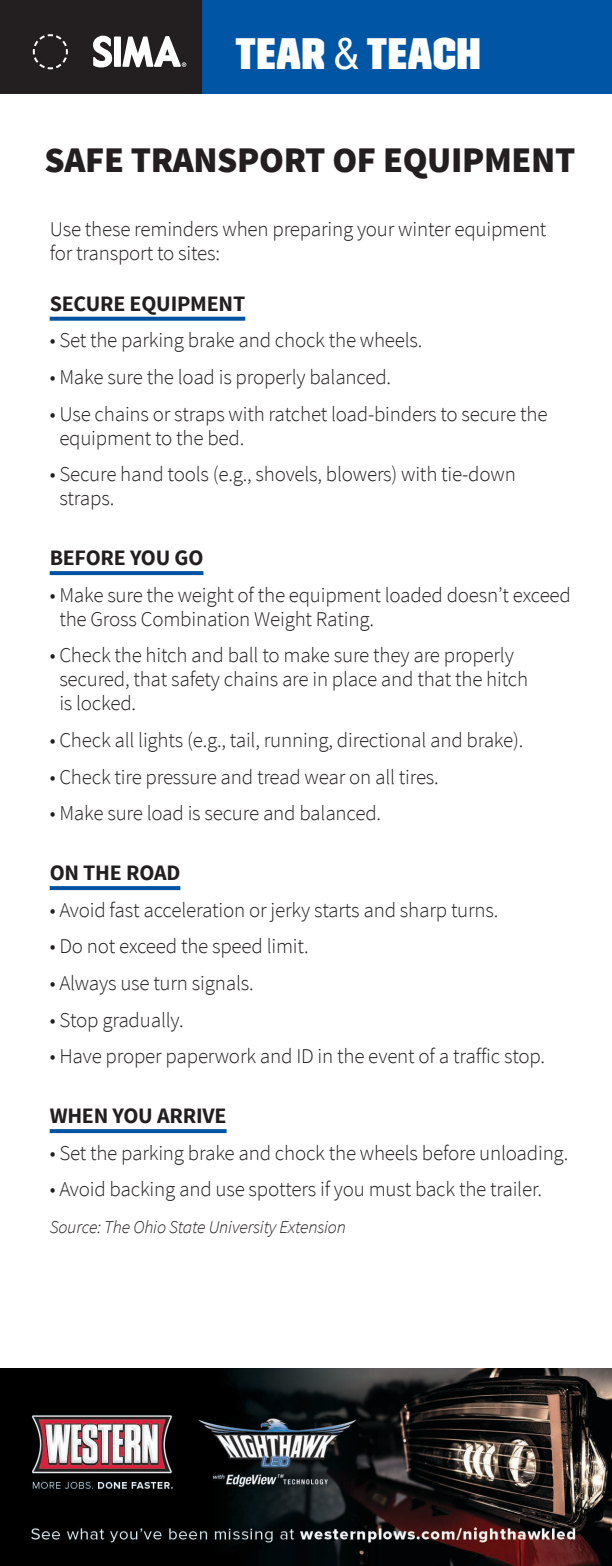
<style>
.page{position:relative;width:612px;height:1566px;background:#fff}
.page>*{position:absolute;margin:0;border:0;box-sizing:border-box;transform-origin:0 0}
.t1{font:semi-condensed 44px "Trim Poster";letter-spacing:.02em;color:#fff}
.t2{font:900 36px "Source Sans Pro";letter-spacing:-.01em;color:#231f20}
.t3{font:700 22px "Source Sans Pro";letter-spacing:-.01em;color:#231f20}
.t4{font:300 21px/24px "Source Sans Pro";letter-spacing:-.01em;color:#231f20}
.t5{font:italic 300 18px "Source Sans Pro";letter-spacing:-.01em;color:#231f20}
.s1{font-family:"Helvetica Neue LT Std";font-stretch:condensed}
</style>
<div class="page">
<svg style="left:50px;top:317px;width:195px;height:4px"></svg>
<svg style="left:50px;top:571px;width:153px;height:4px"></svg>
<svg style="left:50px;top:886px;width:130px;height:4px"></svg>
<svg style="left:50px;top:1129px;width:177px;height:4px"></svg>
<div style="left:0;top:0;width:202px;height:93px;background:#231f20"></div>
<svg style="left:93px;top:36px;width:19px;height:31px"></svg>
<div style="left:114px;top:37px;width:7px;height:30px;background:#fff"></div>
<svg style="left:122px;top:36px;width:64px;height:31px"></svg>
<div style="left:202px;top:0;width:410px;height:93px;background:#0055a4"></div>
<svg style="left:32px;top:34px;width:36px;height:36px"></svg>
<img style="left:0;top:1368px;width:612px;height:198px">
<h1 class="t1" style="left:236px;top:28px;width:246px">TEAR <span class="s1">&amp;</span> TEACH</h1>
<h2 class="t2" style="left:44px;top:137px;width:532px">SAFE TRANSPORT OF EQUIPMENT</h2>
<p class="t4" style="left:50px;top:217px;width:498px">Use these reminders when preparing your winter equipment for transport to sites:</p>
<p class="t3" style="left:50px;top:289px;width:197px">SECURE EQUIPMENT</p>
<p class="t4" style="left:50px;top:328px;width:374px">• Set the parking brake and chock the wheels.</p>
<p class="t4" style="left:50px;top:365px;width:343px">• Make sure the load is properly balanced.</p>
<p class="t4" style="left:59px;top:402px;width:490px;text-indent:-10px">• Use chains or straps with ratchet load-binders to secure the equipment to the bed.</p>
<p class="t4" style="left:59px;top:462px;width:458px;text-indent:-10px">• Secure hand tools (e.g., shovels, blowers) with tie-down straps.</p>
<p class="t3" style="left:50px;top:544px;width:155px">BEFORE YOU GO</p>
<p class="t4" style="left:59px;top:583px;width:513px;text-indent:-10px">• Make sure the weight of the equipment loaded doesn’t exceed the Gross Combination Weight Rating.</p>
<p class="t4" style="left:59px;top:643px;width:470px;text-indent:-10px">• Check the hitch and ball to make sure they are properly secured, that safety chains are in place and that the hitch is locked.</p>
<p class="t4" style="left:50px;top:728px;width:475px">• Check all lights (e.g., tail, running, directional and brake).</p>
<p class="t4" style="left:50px;top:765px;width:391px">• Check tire pressure and tread wear on all tires.</p>
<p class="t4" style="left:50px;top:801px;width:333px">• Make sure load is secure and balanced.</p>
<p class="t3" style="left:50px;top:859px;width:132px">ON THE ROAD</p>
<p class="t4" style="left:50px;top:898px;width:450px">• Avoid fast acceleration or jerky starts and sharp turns.</p>
<p class="t4" style="left:50px;top:934px;width:261px">• Do not exceed the speed limit.</p>
<p class="t4" style="left:50px;top:971px;width:206px">• Always use turn signals.</p>
<p class="t4" style="left:50px;top:1008px;width:136px">• Stop gradually.</p>
<p class="t4" style="left:50px;top:1044px;width:497px">• Have proper paperwork and ID in the event of a traffic stop.</p>
<p class="t3" style="left:50px;top:1102px;width:178px">WHEN YOU ARRIVE</p>
<p class="t4" style="left:50px;top:1141px;width:520px">• Set the parking brake and chock the wheels before unloading.</p>
<p class="t4" style="left:50px;top:1177px;width:494px">• Avoid backing and use spotters if you must back the trailer.</p>
<p class="t5" style="left:50px;top:1216px;width:298px">Source: The Ohio State University Extension</p>
</div>
